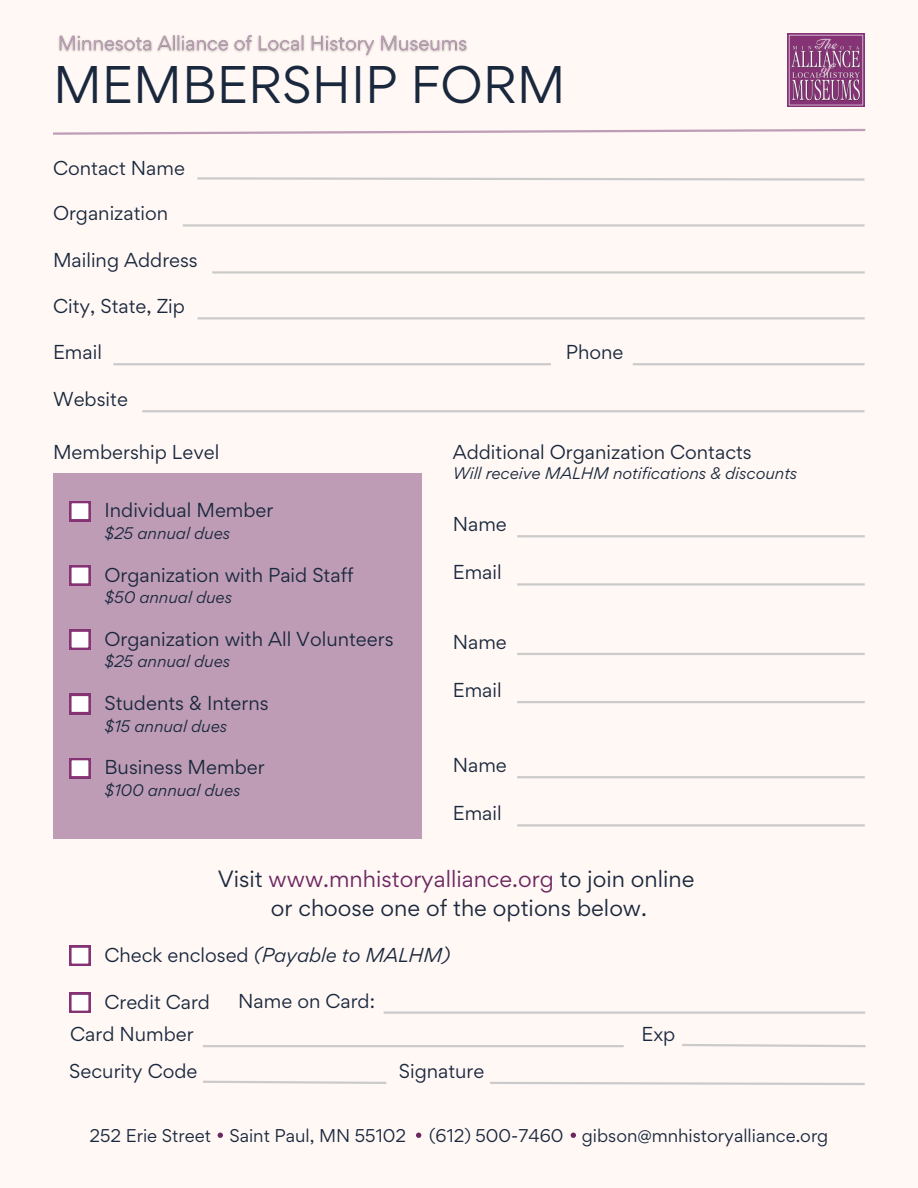
<style>
.page{position:relative;width:918px;height:1188px;background:#fff8f5}
.page>*{position:absolute;margin:0;border:0;box-sizing:border-box;transform-origin:0 0}
.t1{font:47.25px "Gordita";color:#1a283d}
.t2{font:21px/29.2px "Gordita";color:#1a283d;text-align:center}
.t3{font:18px "Gordita";color:#1a283d}
.t4{font:italic 18px "Gordita";color:#1a283d}
.t5{font:16.5px "Gordita";color:#1a283d}
.t6{font:italic 15px "Gordita";color:#1a283d}
.s1{color:#6d2760}
.s2{font-style:normal}
</style>
<div class="page">
<img style="left:787px;top:34px;width:78px;height:73px">
<svg style="left:53px;top:128px;width:813px;height:7px"></svg>
<svg style="left:197px;top:177px;width:668px;height:4px"></svg>
<hr style="left:183px;top:224px;width:682px;height:3px;background:#cbcbcb">
<hr style="left:212px;top:271px;width:653px;height:3px;background:#cbcbcb">
<hr style="left:198px;top:317px;width:667px;height:2px;background:#cbcbcb">
<hr style="left:113px;top:363px;width:438px;height:2px;background:#cbcbcb">
<hr style="left:633px;top:363px;width:232px;height:2px;background:#cbcbcb">
<hr style="left:142px;top:410px;width:723px;height:2px;background:#cbcbcb">
<div style="left:53px;top:473px;width:368px;height:366px;background:#be9cb6"></div>
<svg style="left:69px;top:501px;width:22px;height:20px"></svg>
<svg style="left:69px;top:565px;width:22px;height:21px"></svg>
<svg style="left:69px;top:630px;width:22px;height:20px"></svg>
<svg style="left:69px;top:694px;width:22px;height:20px"></svg>
<svg style="left:69px;top:758px;width:22px;height:20px"></svg>
<hr style="left:517px;top:535px;width:348px;height:2px;background:#cbcbcb">
<hr style="left:517px;top:583px;width:348px;height:3px;background:#cbcbcb">
<hr style="left:517px;top:653px;width:348px;height:2px;background:#cbcbcb">
<hr style="left:517px;top:701px;width:348px;height:2px;background:#cbcbcb">
<hr style="left:517px;top:776px;width:348px;height:2px;background:#cbcbcb">
<hr style="left:517px;top:824px;width:348px;height:3px;background:#cbcbcb">
<svg style="left:69px;top:946px;width:22px;height:20px"></svg>
<svg style="left:69px;top:993px;width:22px;height:20px"></svg>
<hr style="left:384px;top:1011px;width:481px;height:3px;background:#cbcbcb">
<hr style="left:203px;top:1045px;width:421px;height:2px;background:#cbcbcb">
<svg style="left:682px;top:1044px;width:184px;height:4px"></svg>
<svg style="left:203px;top:1080px;width:184px;height:4px"></svg>
<svg style="left:490px;top:1081px;width:375px;height:4px"></svg>
<svg style="left:218px;top:1133px;width:5px;height:5px"></svg>
<img style="left:58px;top:35px;width:409px;height:21px">
<svg style="left:416px;top:1133px;width:5px;height:5px"></svg>
<svg style="left:571px;top:1133px;width:5px;height:5px"></svg>
<h1 class="t1" style="left:53px;top:53px;width:514px">MEMBERSHIP FORM</h1>
<p class="t3" style="left:53px;top:155px;width:133px">Contact Name</p>
<p class="t3" style="left:53px;top:201px;width:117px">Organization</p>
<p class="t3" style="left:53px;top:248px;width:146px">Mailing Address</p>
<p class="t3" style="left:53px;top:294px;width:133px">City, State, Zip</p>
<p class="t3" style="left:53px;top:340px;width:50px">Email</p>
<p class="t3" style="left:566px;top:340px;width:59px">Phone</p>
<p class="t3" style="left:53px;top:387px;width:76px">Website</p>
<p class="t3" style="left:53px;top:440px;width:168px">Membership Level</p>
<p class="t3" style="left:453px;top:440px;width:301px">Additional Organization Contacts</p>
<p class="t6" style="left:453px;top:463px;width:346px">Will receive MALHM notifications &amp; discounts</p>
<p class="t3" style="left:453px;top:512px;width:56px">Name</p>
<p class="t3" style="left:453px;top:560px;width:50px">Email</p>
<p class="t3" style="left:104px;top:498px;width:170px">Individual Member</p>
<p class="t6" style="left:104px;top:523px;width:127px">$25 annual dues</p>
<p class="t3" style="left:104px;top:562px;width:251px">Organization with Paid Staff</p>
<p class="t6" style="left:104px;top:587px;width:129px">$50 annual dues</p>
<p class="t3" style="left:104px;top:627px;width:291px">Organization with All Volunteers</p>
<p class="t6" style="left:104px;top:651px;width:127px">$25 annual dues</p>
<p class="t3" style="left:104px;top:691px;width:166px">Students &amp; Interns</p>
<p class="t6" style="left:104px;top:716px;width:124px">$15 annual dues</p>
<p class="t3" style="left:453px;top:630px;width:56px">Name</p>
<p class="t3" style="left:453px;top:678px;width:50px">Email</p>
<p class="t3" style="left:104px;top:755px;width:162px">Business Member</p>
<p class="t6" style="left:104px;top:780px;width:138px">$100 annual dues</p>
<p class="t3" style="left:453px;top:753px;width:56px">Name</p>
<p class="t3" style="left:453px;top:801px;width:50px">Email</p>
<p class="t2" style="left:218px;top:864px;width:478px">Visit <span class="s1">www.mnhistoryalliance.org</span> to join online or choose one of the options below.</p>
<p class="t4" style="left:104px;top:943px;width:347px"><span class="s2">Check enclosed</span> (Payable to MALHM)</p>
<p class="t3" style="left:104px;top:990px;width:107px">Credit Card</p>
<p class="t3" style="left:238px;top:989px;width:138px">Name on Card:</p>
<p class="t3" style="left:70px;top:1022px;width:125px">Card Number</p>
<p class="t3" style="left:641px;top:1022px;width:35px">Exp</p>
<p class="t3" style="left:69px;top:1059px;width:130px">Security Code</p>
<p class="t3" style="left:399px;top:1059px;width:87px">Signature</p>
<p class="t5" style="left:90px;top:1124px;width:318px">252 Erie Street Saint Paul, MN 55102</p>
<p class="t5" style="left:429px;top:1124px;width:401px">(612) 500-7460 gibson@mnhistoryalliance.org</p>
</div>
